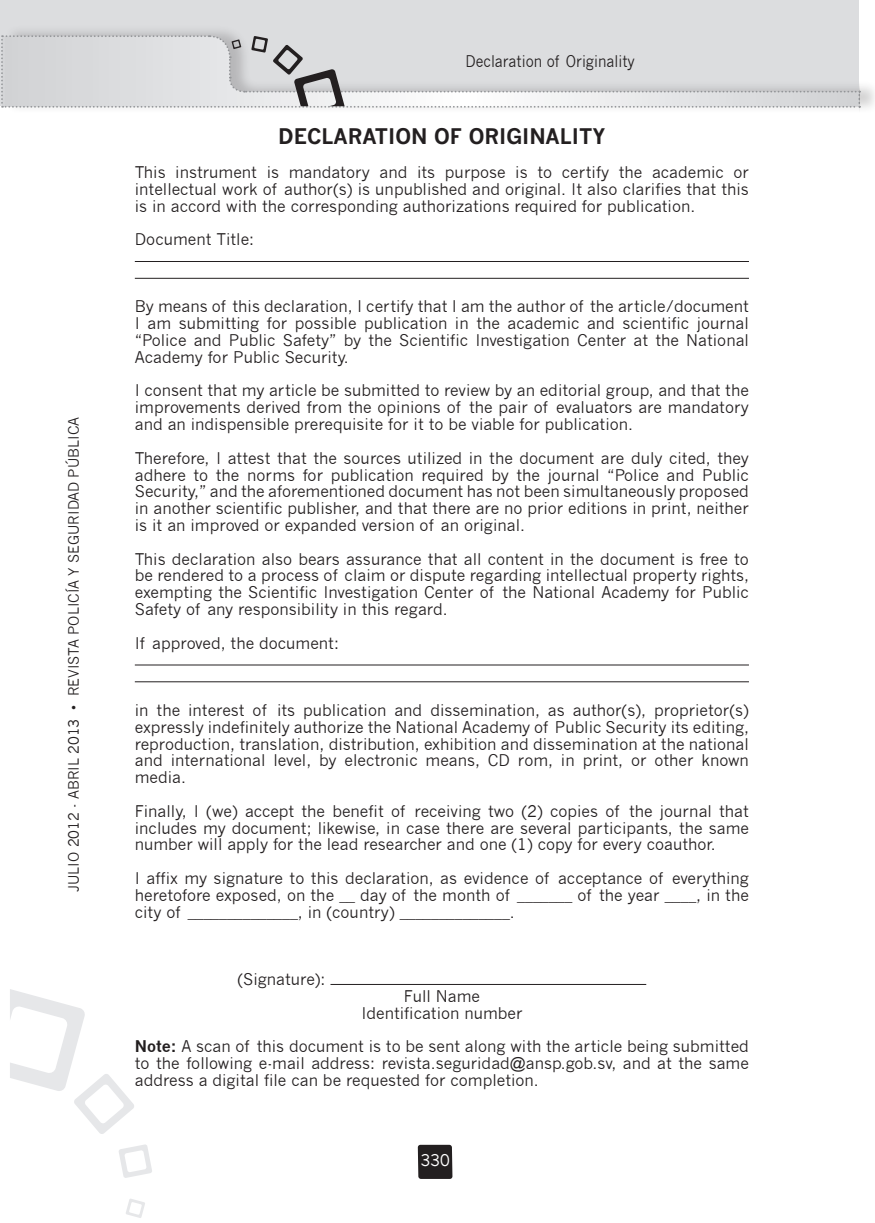
<style>
.page{position:relative;width:875px;height:1223px;background:#fff}
.page>*{position:absolute;margin:0;border:0;box-sizing:border-box;transform-origin:0 0}
.t1{font:700 21px "News Gothic";color:#231f20}
.t2{font:15.75px/16.8px "News Gothic";color:#231f20;text-align:justify}
.t3{font:15.75px "News Gothic";color:#231f20;scale:.9 1}
.t4{font:15.75px "News Gothic";color:#fff}
.t5{font:14px "News Gothic";color:#231f20}
.s1{font-weight:700}
</style>
<div class="page">
<div style="left:0;top:0;width:859px;height:106px;background:#dcdddf"></div>
<div style="left:4px;top:23px;width:855px;height:90px;background:#231f20;opacity:.2"></div>
<svg style="left:10px;top:989px;width:124px;height:145px"></svg>
<svg style="left:119px;top:1144px;width:33px;height:33px"></svg>
<svg style="left:126px;top:1199px;width:19px;height:18px"></svg>
<svg style="left:418px;top:1144px;width:34px;height:34px"></svg>
<div style="left:859px;top:23px;width:16px;height:90px;background:#231f20;opacity:.2"></div>
<svg style="left:1px;top:34px;width:859px;height:74px"></svg>
<hr style="left:135px;top:261px;width:614px;height:1px;background:#231f20">
<hr style="left:135px;top:278px;width:614px;height:1px;background:#231f20">
<hr style="left:135px;top:664px;width:614px;height:1px;background:#231f20">
<hr style="left:135px;top:681px;width:614px;height:1px;background:#231f20">
<hr style="left:330px;top:983px;width:316px;height:1px;background:#231f20">
<p class="t5" style="left:66px;top:891px;width:476px;rotate:-90deg">JULIO 2012 - ABRIL 2013 • REVISTA POLICÍA Y SEGURIDAD PÚBLICA</p>
<p class="t3" style="left:465px;top:53px;width:190px">Declaration of Originality</p>
<h1 class="t1" style="left:278px;top:124px;width:329px">DECLARATION OF ORIGINALITY</h1>
<p class="t2" style="left:135px;top:164px;width:615px">This instrument is mandatory and its purpose is to certify the academic or intellectual work of author(s) is unpublished and original. It also clarifies that this is in accord with the corresponding authorizations required for publication.</p>
<p class="t2" style="left:135px;top:231px;width:121px">Document Title:</p>
<p class="t2" style="left:135px;top:298px;width:616px">By means of this declaration, I certify that I am the author of the article/document I am submitting for possible publication in the academic and scientific journal “Police and Public Safety” by the Scientific Investigation Center at the National Academy for Public Security.</p>
<p class="t2" style="left:135px;top:382px;width:616px">I consent that my article be submitted to review by an editorial group, and that the improvements derived from the opinions of the pair of evaluators are mandatory and an indispensible prerequisite for it to be viable for publication.</p>
<p class="t2" style="left:135px;top:449px;width:615px">Therefore, I attest that the sources utilized in the document are duly cited, they adhere to the norms for publication required by the journal “Police and Public Security,” and the aforementioned document has not been simultaneously proposed in another scientific publisher, and that there are no prior editions in print, neither is it an improved or expanded version of an original.</p>
<p class="t2" style="left:135px;top:550px;width:616px">This declaration also bears assurance that all content in the document is free to be rendered to a process of claim or dispute regarding intellectual property rights, exempting the Scientific Investigation Center of the National Academy for Public Safety of any responsibility in this regard.</p>
<p class="t2" style="left:135px;top:634px;width:206px">If approved, the document:</p>
<p class="t2" style="left:135px;top:701px;width:615px">in the interest of its publication and dissemination, as author(s), proprietor(s) expressly indefinitely authorize the National Academy of Public Security its editing, reproduction, translation, distribution, exhibition and dissemination at the national and international level, by electronic means, CD rom, in print, or other known media.</p>
<p class="t2" style="left:135px;top:802px;width:616px">Finally, I (we) accept the benefit of receiving two (2) copies of the journal that includes my document; likewise, in case there are several participants, the same number will apply for the lead researcher and one (1) copy for every coauthor.</p>
<p class="t2" style="left:135px;top:869px;width:615px">I affix my signature to this declaration, as evidence of acceptance of everything heretofore exposed, on the __ day of the month of _______ of the year ____, in the</p>
<p class="t2" style="left:237px;top:970px;width:90px">(Signature):</p>
<p class="t2" style="left:361px;top:987px;width:163px;text-align:center">Full Name<br>Identification number</p>
<p class="t2" style="left:135px;top:1037px;width:615px"><span class="s1">Note:</span> A scan of this document is to be sent along with the article being submitted to the following e-mail address: revista.seguridad@ansp.gob.sv, and at the same address a digital file can be requested for completion.</p>
<p class="t4" style="left:420px;top:1150px;width:31px">330</p>
</div>
